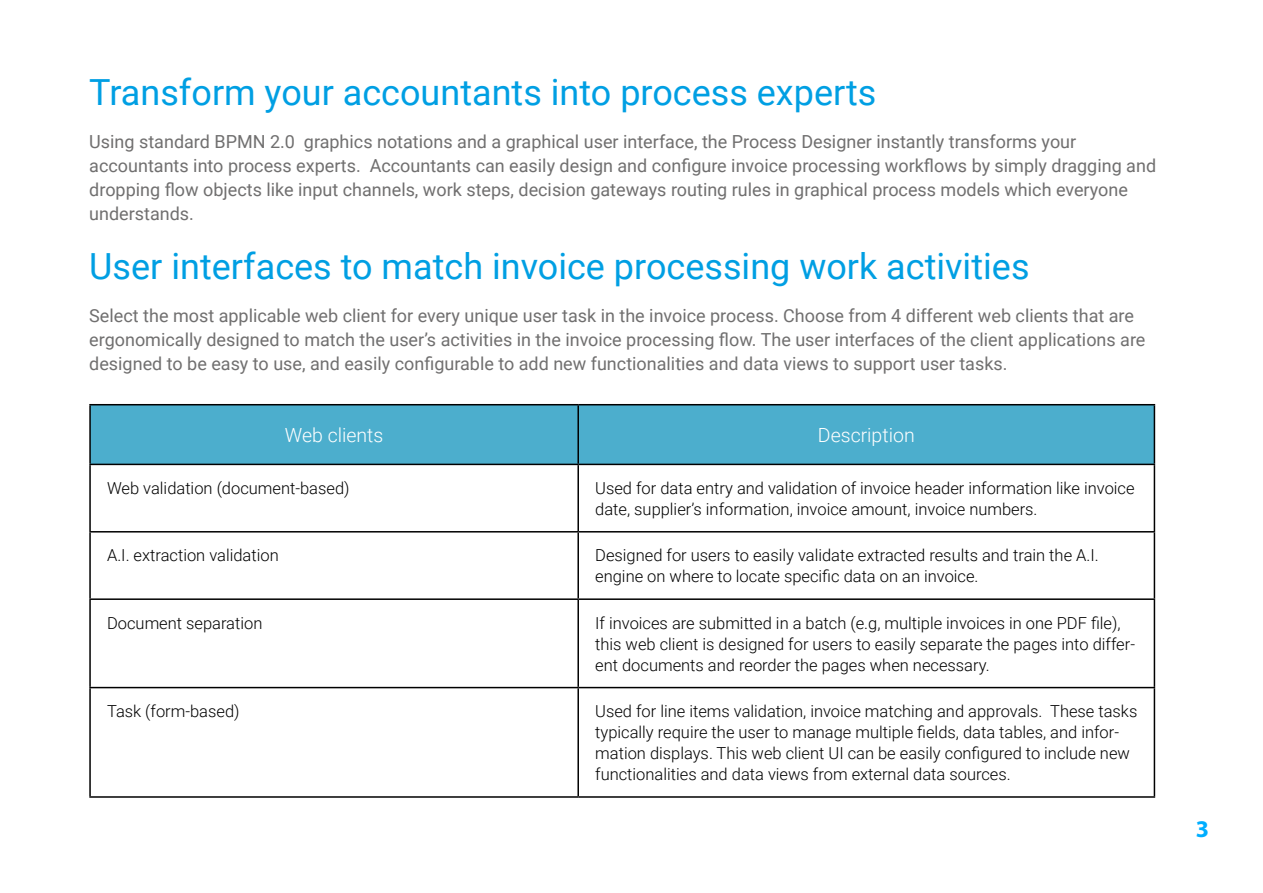
<style>
.page{position:relative;width:1263px;height:893px;background:#fff}
.page>*{position:absolute;margin:0;border:0;box-sizing:border-box;transform-origin:0 0}
.t1{font:36px "Roboto";color:#009fe3}
.t2{font:700 24px "Myriad Pro";color:#00aeff}
.t3{font:300 19.5px "Roboto";color:#fff}
.t4{font:18px/24px "Roboto";color:#706f6f}
.t5{font:300 16.5px/21px "Roboto";color:#000}
</style>
<div class="page">
<div style="left:91px;top:405px;width:1063px;height:59px;background:#4caecd"></div>
<hr style="left:89px;top:404px;width:489px;height:1px;background:#000">
<hr style="left:89px;top:405px;width:2px;height:59px;background:#000">
<hr style="left:578px;top:404px;width:577px;height:1px;background:#000">
<hr style="left:577px;top:405px;width:2px;height:59px;background:#000">
<hr style="left:1154px;top:405px;width:1px;height:59px;background:#000">
<hr style="left:89px;top:464px;width:489px;height:1px;background:#000">
<hr style="left:89px;top:465px;width:2px;height:66px;background:#000">
<hr style="left:578px;top:464px;width:577px;height:1px;background:#000">
<hr style="left:577px;top:465px;width:2px;height:66px;background:#000">
<hr style="left:1154px;top:465px;width:1px;height:66px;background:#000">
<hr style="left:89px;top:531px;width:489px;height:1px;background:#000">
<hr style="left:89px;top:532px;width:2px;height:66px;background:#000">
<hr style="left:578px;top:531px;width:577px;height:1px;background:#000">
<hr style="left:577px;top:532px;width:2px;height:66px;background:#000">
<hr style="left:1154px;top:532px;width:1px;height:66px;background:#000">
<hr style="left:89px;top:598px;width:489px;height:2px;background:#000">
<hr style="left:89px;top:600px;width:2px;height:87px;background:#000">
<hr style="left:578px;top:598px;width:577px;height:2px;background:#000">
<hr style="left:577px;top:600px;width:2px;height:87px;background:#000">
<hr style="left:1154px;top:600px;width:1px;height:87px;background:#000">
<hr style="left:89px;top:687px;width:489px;height:1px;background:#000">
<hr style="left:89px;top:688px;width:2px;height:108px;background:#000">
<hr style="left:578px;top:687px;width:577px;height:1px;background:#000">
<hr style="left:577px;top:688px;width:2px;height:108px;background:#000">
<hr style="left:1154px;top:688px;width:1px;height:108px;background:#000">
<hr style="left:89px;top:796px;width:489px;height:2px;background:#000">
<hr style="left:578px;top:796px;width:577px;height:2px;background:#000">
<h1 class="t1" style="left:89px;top:66px;width:789px">Transform your accountants into process experts</h1>
<p class="t4" style="left:89px;top:128px;width:1068px">Using standard BPMN 2.0 graphics notations and a graphical user interface, the Process Designer instantly transforms your accountants into process experts. Accountants can easily design and configure invoice processing workflows by simply dragging and dropping flow objects like input channels, work steps, decision gateways routing rules in graphical process models which everyone understands.</p>
<h1 class="t1" style="left:89px;top:241px;width:942px">User interfaces to match invoice processing work activities</h1>
<p class="t4" style="left:89px;top:303px;width:1058px">Select the most applicable web client for every unique user task in the invoice process. Choose from 4 different web clients that are ergonomically designed to match the user’s activities in the invoice processing flow. The user interfaces of the client applications are designed to be easy to use, and easily configurable to add new functionalities and data views to support user tasks.</p>
<p class="t3" style="left:285px;top:421px;width:100px">Web clients</p>
<p class="t3" style="left:818px;top:421px;width:98px">Description</p>
<p class="t5" style="left:107px;top:477px;width:244px">Web validation (document-based)</p>
<p class="t5" style="left:595px;top:477px;width:541px">Used for data entry and validation of invoice header information like invoice date, supplier’s information, invoice amount, invoice numbers.</p>
<p class="t5" style="left:107px;top:544px;width:173px">A.I. extraction validation</p>
<p class="t5" style="left:595px;top:544px;width:505px">Designed for users to easily validate extracted results and train the A.I. engine on where to locate specific data on an invoice.</p>
<p class="t5" style="left:107px;top:612px;width:157px">Document separation</p>
<p class="t5" style="left:595px;top:612px;width:541px">If invoices are submitted in a batch (e.g, multiple invoices in one PDF file), this web client is designed for users to easily separate the pages into differ&shy;ent documents and reorder the pages when necessary.</p>
<p class="t5" style="left:107px;top:700px;width:134px">Task (form-based)</p>
<p class="t5" style="left:595px;top:700px;width:544px">Used for line items validation, invoice matching and approvals. These tasks typically require the user to manage multiple fields, data tables, and infor&shy;mation displays. This web client UI can be easily configured to include new functionalities and data views from external data sources.</p>
<h2 class="t2" style="left:1196px;top:813px;width:15px">3</h2>
</div>
